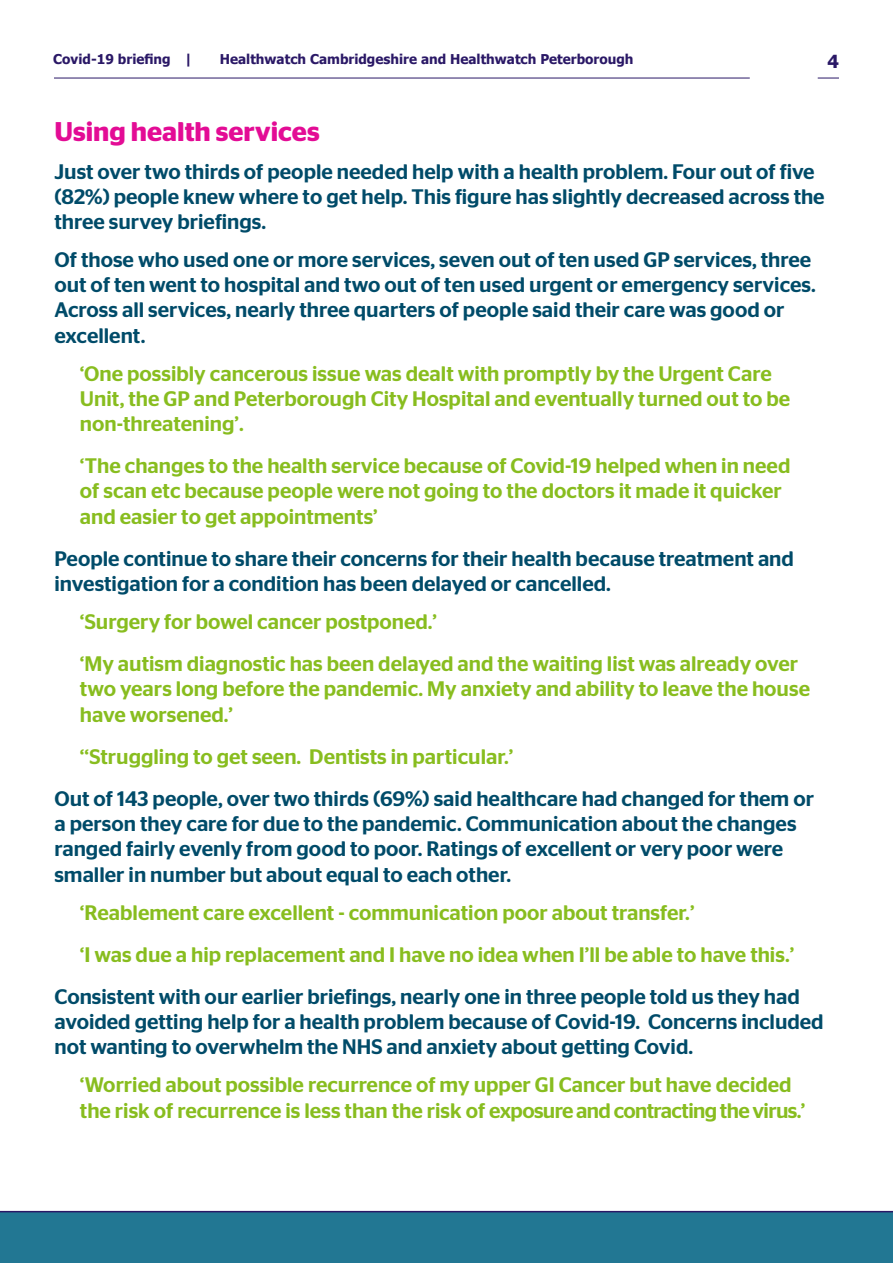
<style>
.page{position:relative;width:893px;height:1263px;background:#fff}
.page>*{position:absolute;margin:0;border:0;box-sizing:border-box;transform-origin:0 0}
.t1{font:600 27px "Stag Sans";color:#e30c95}
.t2{font:500 21px/25.2px "Stag Sans";color:#004b69}
.t3{font:500 21px/25.2px "Stag Sans";color:#88bd1f}
.t4{font:700 18px "Tahoma";color:#2a1866}
.t5{font:700 13.5px "Tahoma";color:#2a1866}
</style>
<div class="page">
<div style="left:0;top:1211px;width:893px;height:52px;background:#227793"></div>
<hr style="left:54px;top:78px;width:696px;height:1px;background:#2a1866">
<svg style="left:818px;top:78px;width:21px;height:1px"></svg>
<p class="t5" style="left:53px;top:50px;width:141px">Covid-19 briefing |</p>
<p class="t5" style="left:220px;top:50px;width:415px">Healthwatch Cambridgeshire and Healthwatch Peterborough</p>
<p class="t4" style="left:827px;top:49px;width:13px">4</p>
<p class="t1" style="left:54px;top:116px;width:267px">Using health services</p>
<p class="t2" style="left:54px;top:159px;width:772px">Just over two thirds of people needed help with a health problem. Four out of five (82%) people knew where to get help. This figure has slightly decreased across the three survey briefings.</p>
<p class="t2" style="left:54px;top:247px;width:763px">Of those who used one or more services, seven out of ten used GP services, three out of ten went to hospital and two out of ten used urgent or emergency services.<br>Across all services, nearly three quarters of people said their care was good or excellent.</p>
<p class="t3" style="left:80px;top:361px;width:712px">‘One possibly cancerous issue was dealt with promptly by the Urgent Care<br>Unit, the GP and Peterborough City Hospital and eventually turned out to be non-threatening’.</p>
<p class="t3" style="left:80px;top:453px;width:712px">‘The changes to the health service because of Covid-19 helped when in need of scan etc because people were not going to the doctors it made it quicker and easier to get appointments’</p>
<p class="t2" style="left:54px;top:546px;width:741px">People continue to share their concerns for their health because treatment and investigation for a condition has been delayed or cancelled.</p>
<p class="t3" style="left:80px;top:600px;width:720px;line-height:42.2px">‘Surgery for bowel cancer postponed.’<br>‘My autism diagnostic has been delayed and the waiting list was already over</p>
<p class="t3" style="left:80px;top:676px;width:732px">two years long before the pandemic. My anxiety and ability to leave the house have worsened.’</p>
<p class="t3" style="left:80px;top:744px;width:435px">‘‘Struggling to get seen. Dentists in particular.’</p>
<p class="t2" style="left:54px;top:786px;width:761px">Out of 143 people, over two thirds (69%) said healthcare had changed for them or a person they care for due to the pandemic. Communication about the changes ranged fairly evenly from good to poor. Ratings of excellent or very poor were smaller in number but about equal to each other.</p>
<p class="t3" style="left:80px;top:891px;width:716px;line-height:42.2px">‘Reablement care excellent - communication poor about transfer.’<br>‘I was due a hip replacement and I have no idea when I’ll be able to have this.’</p>
<p class="t2" style="left:54px;top:984px;width:771px">Consistent with our earlier briefings, nearly one in three people told us they had avoided getting help for a health problem because of Covid-19. Concerns included not wanting to overwhelm the NHS and anxiety about getting Covid.</p>
<p class="t3" style="left:80px;top:1072px;width:727px">‘Worried about possible recurrence of my upper GI Cancer but have decided the risk of recurrence is less than the risk of exposure and contracting the virus.’</p>
</div>
